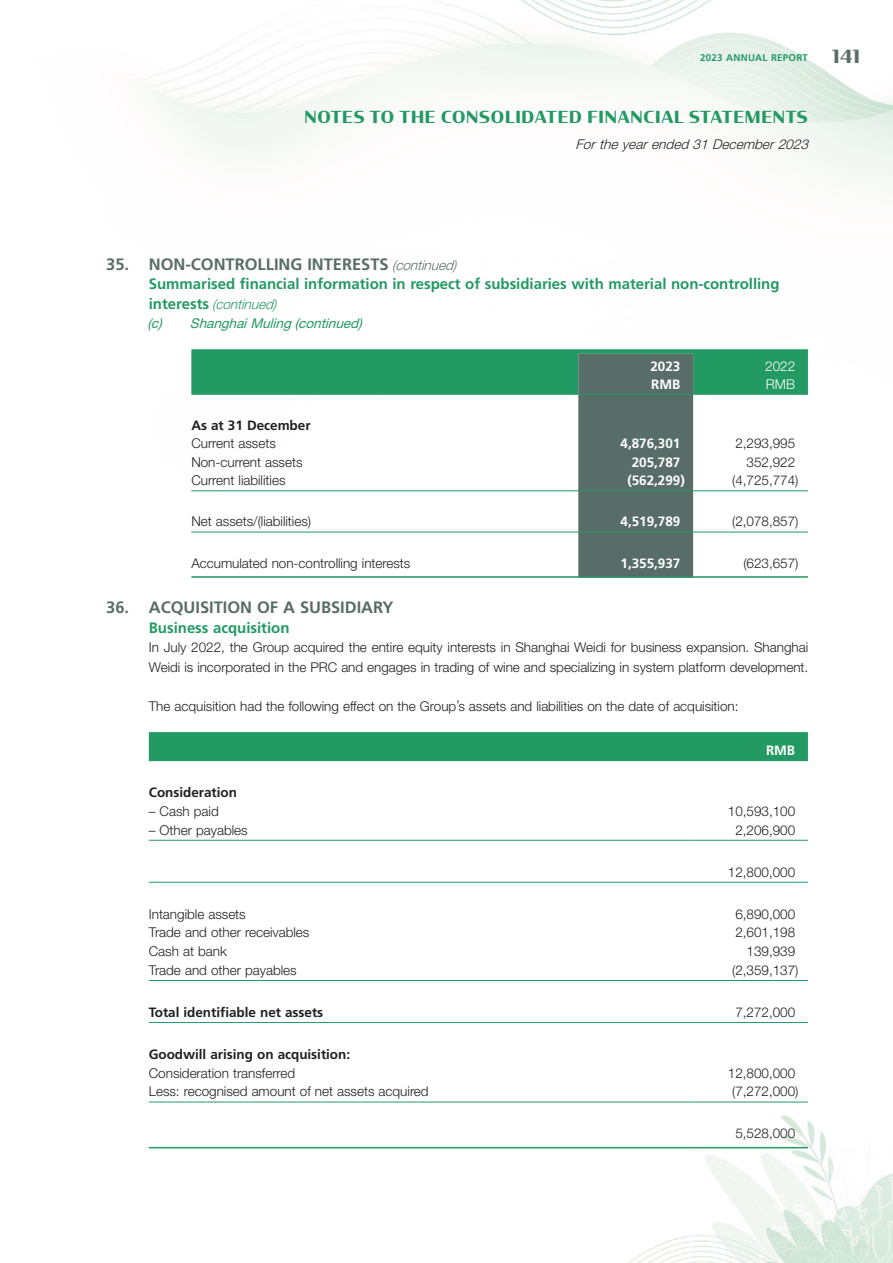
<style>
.page{position:relative;width:893px;height:1263px;background:#fff}
.page>*{position:absolute;margin:0;border:0;box-sizing:border-box;transform-origin:0 0}
.t1{font:700 18px "Condor";color:#586d67}
.Heading_1{font:700 16.5px "Frutiger LT Std";color:#586d67}
.t2{font:700 16.5px "Condor";letter-spacing:.045em;color:#239963}
.Heading_2{font:700 15px "Frutiger LT Std";color:#239963}
.Body_Text{font:300 13.5px/19.5px "Helvetica Neue LT Std";color:#231f20}
.Body_Text-2{font:700 13.5px "Frutiger LT Std";color:#231f20}
.Body_Text-3{font:700 13.5px "Frutiger LT Std";color:#fff}
.t3{font:italic 300 13.5px "Helvetica Neue LT Std";color:#231f20}
.Heading_3{font:italic 13.5px "Helvetica Neue LT Std";color:#239963}
.Heading_2-2{font:italic 300 13.5px "Helvetica Neue LT Std";color:#239963}
.Body_Text-4{font:300 13.5px "Helvetica Neue LT Std";color:#fff}
.t4{font:700 9.75px "Frutiger LT Std";letter-spacing:.03em;color:#239963}
.s1{font-family:"Helvetica Neue LT Std";font-weight:300;font-style:italic;font-size:13.5px}
.s2{font-family:"Frutiger LT Std";font-weight:700;font-style:normal;font-size:15px}
</style>
<div class="page">
<img style="left:148px;top:0;width:745px;height:1263px">
<svg style="left:191px;top:349px;width:617px;height:227px"></svg>
<hr style="left:578px;top:394px;width:115px;height:1px;background:#239963">
<hr style="left:191px;top:490px;width:387px;height:1px;background:#239963">
<hr style="left:578px;top:490px;width:115px;height:1px;background:#239963">
<hr style="left:693px;top:490px;width:115px;height:1px;background:#239963">
<hr style="left:191px;top:532px;width:387px;height:1px;background:#239963">
<hr style="left:578px;top:532px;width:115px;height:1px;background:#239963">
<hr style="left:693px;top:532px;width:115px;height:1px;background:#239963">
<hr style="left:191px;top:576px;width:387px;height:2px;background:#239963">
<hr style="left:578px;top:576px;width:115px;height:2px;background:#239963">
<hr style="left:693px;top:576px;width:115px;height:2px;background:#239963">
<div style="left:149px;top:732px;width:659px;height:29px;background:#239963"></div>
<hr style="left:149px;top:840px;width:544px;height:1px;background:#239963">
<hr style="left:693px;top:840px;width:115px;height:1px;background:#239963">
<hr style="left:149px;top:882px;width:544px;height:1px;background:#239963">
<hr style="left:693px;top:882px;width:115px;height:1px;background:#239963">
<hr style="left:149px;top:980px;width:544px;height:1px;background:#239963">
<hr style="left:693px;top:980px;width:115px;height:1px;background:#239963">
<hr style="left:149px;top:1022px;width:544px;height:1px;background:#239963">
<hr style="left:693px;top:1022px;width:115px;height:1px;background:#239963">
<hr style="left:149px;top:1102px;width:544px;height:1px;background:#239963">
<hr style="left:693px;top:1102px;width:115px;height:1px;background:#239963">
<hr style="left:149px;top:1147px;width:544px;height:1px;background:#239963">
<hr style="left:693px;top:1147px;width:115px;height:1px;background:#239963">
<p class="t4" style="left:700px;top:51px;width:109px">2023 ANNUAL REPORT</p>
<h1 class="t1" style="left:832px;top:45px;width:29px">141</h1>
<p class="t2" style="left:304px;top:106px;width:505px">NOTES TO THE CONSOLIDATED FINANCIAL STATEMENTS</p>
<p class="t3" style="left:575px;top:136px;width:238px">Fortheyearended 31December2023</p>
<p class="Heading_1" style="left:106px;top:254px;width:352px">35. NON-CONTROLLING INTERESTS <span class="s1">(continued)</span></p>
<p class="Heading_2" style="left:149px;top:275px;width:632px">Summarised financial information in respect of subsidiaries with material non-controlling</p>
<p class="Heading_2-2" style="left:149px;top:296px;width:130px"><span class="s2">i n t e r e s t s</span> (continued)</p>
<p class="Heading_3" style="left:147px;top:315px;width:216px">(c) ShanghaiMuling(continued)</p>
<p class="Body_Text-3" style="left:650px;top:358px;width:31px">2023</p>
<p class="Body_Text-4" style="left:765px;top:357px;width:31px">2022</p>
<p class="Body_Text-3" style="left:651px;top:376px;width:31px">RMB</p>
<p class="Body_Text-4" style="left:766px;top:376px;width:31px">RMB</p>
<p class="Body_Text-2" style="left:191px;top:417px;width:121px">As at 31 December</p>
<p class="Body_Text" style="left:191px;top:433px;width:86px">Current assets</p>
<p class="Body_Text-3" style="left:621px;top:436px;width:61px">4,876,301</p>
<p class="Body_Text" style="left:735px;top:433px;width:61px">2,293,995</p>
<p class="Body_Text" style="left:191px;top:452px;width:113px">Non-current assets</p>
<p class="Body_Text-3" style="left:632px;top:454px;width:50px">205,787</p>
<p class="Body_Text" style="left:747px;top:452px;width:50px">352,922</p>
<p class="Body_Text" style="left:191px;top:470px;width:96px">Current liabilities</p>
<p class="Body_Text-3" style="left:627px;top:472px;width:59px">(562,299)</p>
<p class="Body_Text" style="left:732px;top:470px;width:68px">(4,725,774)</p>
<p class="Body_Text" style="left:191px;top:511px;width:121px">Net assets/(liabilities)</p>
<p class="Body_Text-3" style="left:621px;top:514px;width:61px">4,519,789</p>
<p class="Body_Text" style="left:732px;top:511px;width:68px">(2,078,857)</p>
<p class="Body_Text" style="left:191px;top:553px;width:221px">Accumulated non-controlling interests</p>
<p class="Body_Text-3" style="left:621px;top:555px;width:61px">1,355,937</p>
<p class="Body_Text" style="left:743px;top:553px;width:57px">(623,657)</p>
<p class="Heading_1" style="left:106px;top:598px;width:289px">36. ACQUISITION OF A SUBSIDIARY</p>
<p class="Heading_2" style="left:149px;top:619px;width:142px">Business acquisition</p>
<p class="Body_Text" style="left:149px;top:638px;width:661px">In July 2022, the Group acquired the entire equity interests in Shanghai Weidi for business expansion. Shanghai<br>Weidi is incorporated in the PRC and engages in trading of wine and specializing in system platform development.</p>
<p class="Body_Text" style="left:149px;top:696px;width:591px">The acquisition had the following effect on the Group’s assets and liabilities on the date of acquisition:</p>
<p class="Body_Text-3" style="left:766px;top:743px;width:31px">RMB</p>
<p class="Body_Text-2" style="left:149px;top:784px;width:90px">Consideration</p>
<p class="Body_Text" style="left:149px;top:801px;width:71px">– Cash paid</p>
<p class="Body_Text" style="left:728px;top:801px;width:69px">10,593,100</p>
<p class="Body_Text" style="left:149px;top:820px;width:100px">– Other payables</p>
<p class="Body_Text" style="left:735px;top:820px;width:61px">2,206,900</p>
<p class="Body_Text" style="left:728px;top:862px;width:69px">12,800,000</p>
<p class="Body_Text" style="left:149px;top:904px;width:98px">Intangible assets</p>
<p class="Body_Text" style="left:735px;top:904px;width:61px">6,890,000</p>
<p class="Body_Text" style="left:149px;top:922px;width:162px">Trade and other receivables</p>
<p class="Body_Text" style="left:735px;top:922px;width:61px">2,601,198</p>
<p class="Body_Text" style="left:149px;top:941px;width:79px">Cash at bank</p>
<p class="Body_Text" style="left:747px;top:941px;width:50px">139,939</p>
<p class="Body_Text" style="left:149px;top:960px;width:149px">Trade and other payables</p>
<p class="Body_Text" style="left:732px;top:960px;width:68px">(2,359,137)</p>
<p class="Body_Text-2" style="left:149px;top:1004px;width:176px">Total identifiable net assets</p>
<p class="Body_Text" style="left:735px;top:1002px;width:61px">7,272,000</p>
<p class="Body_Text-2" style="left:149px;top:1046px;width:203px">Goodwill arising on acquisition:</p>
<p class="Body_Text" style="left:149px;top:1063px;width:148px">Consideration transferred</p>
<p class="Body_Text" style="left:728px;top:1063px;width:69px">12,800,000</p>
<p class="Body_Text" style="left:149px;top:1081px;width:281px">Less: recognised amount of net assets acquired</p>
<p class="Body_Text" style="left:732px;top:1081px;width:68px">(7,272,000)</p>
<p class="Body_Text" style="left:735px;top:1123px;width:61px">5,528,000</p>
</div>
